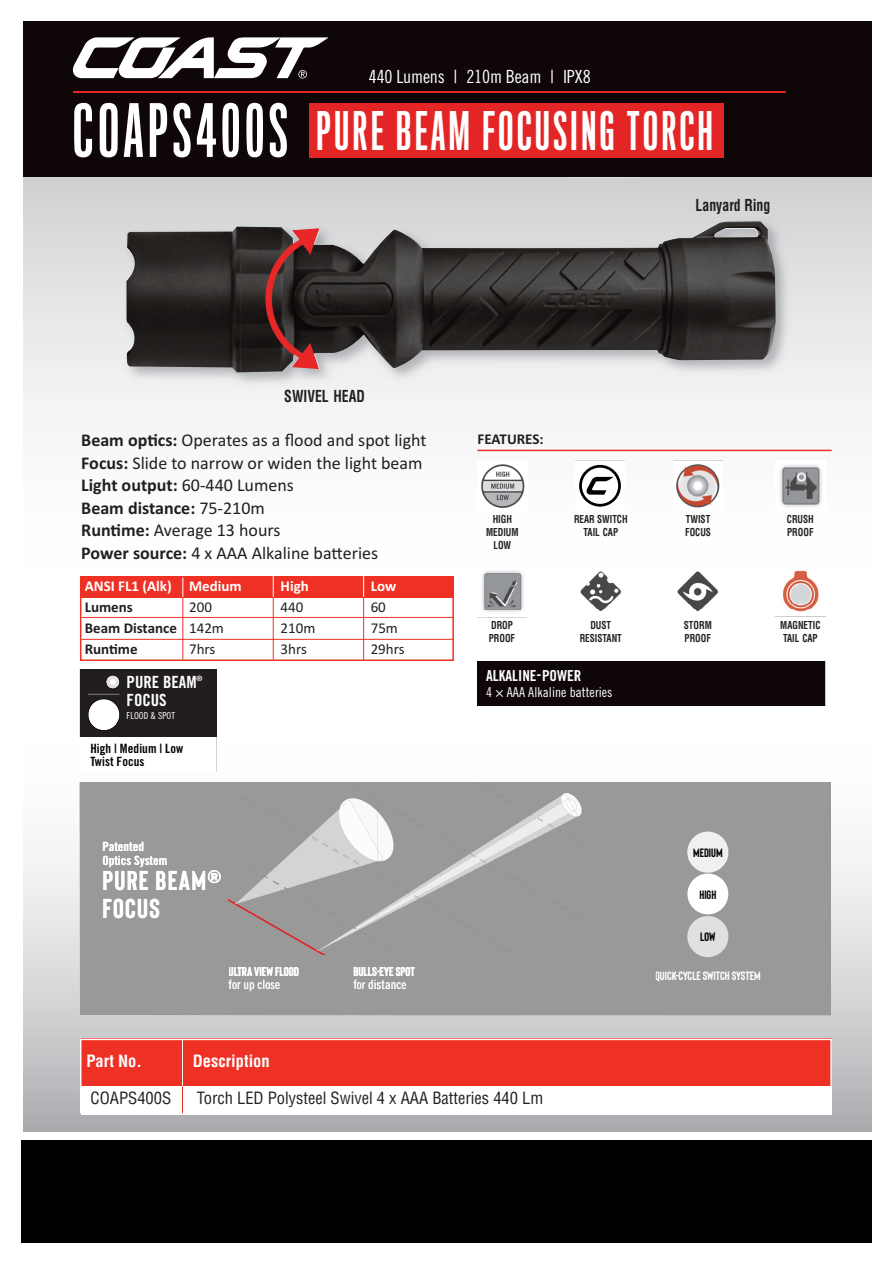
<style>
.page{position:relative;width:893px;height:1263px;background:#fff}
.page>*{position:absolute;margin:0;border:0;box-sizing:border-box;transform-origin:0 0}
.t1{font:67.2px "Titling Gothic FB Skyline Standard";letter-spacing:.075em;color:#fff}
.t2{font:48.75px "Titling Gothic FB Skyline Standard";letter-spacing:.075em;color:#fff}
.t3{font:27.3px "Bison Bold+T42";letter-spacing:.05em;color:#fff}
.t4{font:18.15px "Trade Gothic LT Std Cn 18";letter-spacing:-.01em;color:#fff}
.t5{font:18.15px "Bison Bold+T42";color:#fff}
.t6{font:18px/22.5px "Calibri";color:#231f20}
.t7{font:16.8px "Trade Gothic LT Std Bd Cn 20";color:#fff}
.t8{font:condensed 16.5px "Helvetica";color:#231f20}
.t9{font:700 condensed 16.5px "Helvetica";color:#fff}
.t10{font:700 condensed 16.05px "Helvetica";color:#231f20;scale:.86 1}
.t11{font:15.15px "Trade Gothic LT Std Bd Cn 20";color:#fff}
.t12{font:700 15px "Calibri";color:#231f20}
.t13{font:15px "Calibri";color:#231f20}
.t14{font:700 15px "Calibri";color:#fff}
.t15{font:13.65px "Trade Gothic LT Std Cn 18";letter-spacing:.005em;color:#fff}
.t16{font:12.75px "Bison Bold+T42";color:#fff}
.t17{font:12.75px "Trade Gothic LT Std Cn 18";color:#fff}
.t18{font:12.75px "Trade Gothic LT Std Bd Cn 20";color:#fff}
.t19{font:12.75px "Trade Gothic LT Std Bd Cn 20";letter-spacing:.005em;color:#000}
.t20{font:12.15px "Bison Bold+T42";color:#fff}
.t21{font:12.15px "Bison Bold+T42";color:#000}
.t22{font:700 condensed 10.65px/12.8px "Helvetica";color:#231f20;scale:.86 1}
.t23{font:9.6px "Trade Gothic LT Std Cn 18";color:#fff}
.t24{font:7.5px "Trade Gothic LT Std Bd Cn 20";color:#fff}
.s1{font-size:48.75px}
.s2{font-weight:700}
.s3{font-weight:400}
</style>
<div class="page">
<img style="left:23px;top:720px;width:848px;height:412px">
<div style="left:81px;top:1084px;width:750px;height:30px;background:#fff"></div>
<div style="left:81px;top:1039px;width:750px;height:47px;background:#ef3024"></div>
<div style="left:80px;top:1039px;width:751px;height:74px;border:2px solid #fff"></div>
<hr style="left:182px;top:1039px;width:1px;height:47px;background:#fff">
<svg style="left:182px;top:1086px;width:1px;height:27px"></svg>
<img style="left:23px;top:178px;width:848px;height:428px">
<img style="left:108px;top:211px;width:704px;height:193px">
<img style="left:126px;top:221px;width:649px;height:151px">
<div style="left:23px;top:21px;width:848px;height:156px;background:#0e0607"></div>
<hr style="left:73px;top:91px;width:712px;height:2px;background:#e32525">
<svg style="left:73px;top:37px;width:255px;height:42px"></svg>
<div style="left:309px;top:103px;width:414px;height:55px;background:#e32525"></div>
<div style="left:80px;top:783px;width:750px;height:232px;background:#999"></div>
<div style="left:687px;top:874px;width:41px;height:40px;background:#fff;border-radius:50%"></div>
<svg style="left:694px;top:867px;width:28px;height:6px"></svg>
<hr style="left:692px;top:866px;width:31px;height:1px;background:#f0f0f0">
<hr style="left:691px;top:865px;width:33px;height:1px;background:#f0f0f0">
<hr style="left:690px;top:864px;width:35px;height:1px;background:#f0f0f0">
<hr style="left:690px;top:863px;width:35px;height:1px;background:#f0f0f0">
<hr style="left:689px;top:862px;width:37px;height:1px;background:#f0f0f0">
<hr style="left:689px;top:861px;width:37px;height:1px;background:#f0f0f0">
<hr style="left:689px;top:860px;width:37px;height:1px;background:#f0f0f0">
<hr style="left:688px;top:859px;width:39px;height:1px;background:#f0f0f0">
<hr style="left:688px;top:858px;width:39px;height:1px;background:#f0f0f0">
<hr style="left:688px;top:857px;width:40px;height:1px;background:#f0f0f0">
<svg style="left:687px;top:849px;width:6px;height:8px"></svg>
<svg style="left:722px;top:849px;width:6px;height:8px"></svg>
<hr style="left:687px;top:848px;width:41px;height:1px;background:#f0f0f0">
<hr style="left:688px;top:847px;width:40px;height:1px;background:#f0f0f0">
<hr style="left:688px;top:846px;width:39px;height:1px;background:#f0f0f0">
<hr style="left:688px;top:845px;width:39px;height:1px;background:#f0f0f0">
<hr style="left:689px;top:844px;width:37px;height:1px;background:#f0f0f0">
<hr style="left:689px;top:843px;width:37px;height:1px;background:#f0f0f0">
<hr style="left:689px;top:842px;width:37px;height:1px;background:#f0f0f0">
<hr style="left:690px;top:841px;width:35px;height:1px;background:#f0f0f0">
<hr style="left:690px;top:840px;width:34px;height:1px;background:#f0f0f0">
<hr style="left:692px;top:839px;width:32px;height:1px;background:#f0f0f0">
<hr style="left:692px;top:838px;width:31px;height:1px;background:#f0f0f0">
<svg style="left:693px;top:832px;width:29px;height:6px"></svg>
<svg style="left:228px;top:793px;width:354px;height:162px"></svg>
<svg style="left:687px;top:916px;width:41px;height:41px"></svg>
<div style="left:693px;top:849px;width:29px;height:8px;background:#f0f0f0"></div>
<div style="left:477px;top:661px;width:348px;height:44px;background:#0e0607"></div>
<hr style="left:477px;top:450px;width:354px;height:1px;background:#ef3024">
<div style="left:80px;top:737px;width:136px;height:34px;background:#fff"></div>
<svg style="left:80px;top:669px;width:136px;height:68px"></svg>
<div style="left:127px;top:676px;width:68px;height:12px;background:#221e20"></div>
<div style="left:477px;top:461px;width:50px;height:50px;background:#fff"></div>
<img style="left:481px;top:464px;width:44px;height:44px">
<img style="left:624px;top:461px;width:1px;height:50px">
<div style="left:575px;top:461px;width:49px;height:50px;background:#fff"></div>
<svg style="left:579px;top:465px;width:42px;height:42px"></svg>
<div style="left:582px;top:468px;width:36px;height:36px;background:#fff;border-radius:50%"></div>
<svg style="left:586px;top:477px;width:27px;height:18px"></svg>
<div style="left:673px;top:461px;width:49px;height:50px;background:#fff"></div>
<img style="left:676px;top:464px;width:44px;height:44px">
<svg style="left:775px;top:461px;width:50px;height:50px"></svg>
<svg style="left:477px;top:568px;width:49px;height:44px;fill:#94979b"></svg>
<img style="left:576px;top:567px;width:49px;height:45px">
<img style="left:673px;top:567px;width:49px;height:45px">
<img style="left:775px;top:567px;width:50px;height:45px">
<hr style="left:82px;top:617px;width:372px;height:1px;background:#ef3024">
<hr style="left:82px;top:639px;width:372px;height:1px;background:#ef3024">
<div style="left:80px;top:576px;width:374px;height:21px;background:#ef3024"></div>
<svg style="left:182px;top:579px;width:1px;height:18px"></svg>
<hr style="left:182px;top:597px;width:1px;height:63px;background:#ef3024">
<div style="left:80px;top:576px;width:374px;height:85px;border:2px solid #ef3024"></div>
<svg style="left:363px;top:576px;width:1px;height:21px"></svg>
<hr style="left:363px;top:597px;width:1px;height:63px;background:#ef3024">
<svg style="left:273px;top:576px;width:1px;height:21px"></svg>
<hr style="left:273px;top:597px;width:1px;height:63px;background:#ef3024">
<div style="left:21px;top:1141px;width:850px;height:102px;background:#000"></div>
<p class="t4" style="left:369px;top:70px;width:77px">440 Lumens</p>
<p class="t4" style="left:563px;top:70px;width:29px">IPX8</p>
<p class="t4" style="left:453px;top:70px;width:6px">|</p>
<p class="t4" style="left:466px;top:70px;width:77px">210m Beam</p>
<p class="t4" style="left:550px;top:70px;width:6px">|</p>
<h2 class="t2" style="left:371px;top:111px;width:343px">E BEAM FOCUSING TORCH</h2>
<h1 class="t1" style="left:73px;top:103px;width:296px">OC APS400S <span class="s1">PUR</span></h1>
<p class="t10" style="left:284px;top:389px;width:95px">SWIVEL HEAD</p>
<p class="t10" style="left:695px;top:198px;width:89px">Lanyard Ring</p>
<p class="t6" style="left:81px;top:430px;width:347px"><span class="s2">Beam op-cs:</span> Operates as a flood and spot light <span class="s2">Focus:</span> Slide to narrow or widen the light beam <span class="s2">Light output:</span> 60-440 Lumens<br><span class="s2">Beam distance:</span> 75-210m<br><span class="s2">Run-me:</span> Average 13 hours<br><span class="s2">Power source:</span> 4 x AAA Alkaline ba-eries</p>
<p class="t12" style="left:477px;top:434px;width:68px">FEATURES:</p>
<p class="t22" style="left:486px;top:513px;width:39px;text-align:center">HIGH<br>MEDIUM<br>LOW</p>
<p class="t22" style="left:574px;top:513px;width:64px;text-align:center">REAR SWITCH<br>TAIL CAP</p>
<p class="t22" style="left:685px;top:513px;width:32px">TWIST<br>FOCUS</p>
<p class="t22" style="left:787px;top:513px;width:33px">CRUSH<br>PROOF</p>
<p class="t14" style="left:85px;top:581px;width:159px">ANSI FL1 (Alk) Medium</p>
<p class="t14" style="left:280px;top:581px;width:30px">High</p>
<p class="t14" style="left:371px;top:581px;width:27px">Low</p>
<p class="t12" style="left:85px;top:602px;width:50px">Lumens</p>
<p class="t13" style="left:189px;top:602px;width:24px">200</p>
<p class="t13" style="left:280px;top:602px;width:24px">440</p>
<p class="t13" style="left:370px;top:602px;width:17px">60</p>
<p class="t12" style="left:85px;top:623px;width:141px">Beam Distance <span class="s3">142m</span></p>
<p class="t13" style="left:280px;top:623px;width:36px">210m</p>
<p class="t13" style="left:371px;top:623px;width:29px">75m</p>
<p class="t12" style="left:85px;top:644px;width:54px">Run-me</p>
<p class="t13" style="left:189px;top:644px;width:28px">7hrs</p>
<p class="t13" style="left:280px;top:644px;width:28px">3hrs</p>
<p class="t13" style="left:370px;top:644px;width:35px">29hrs</p>
<p class="t24" style="left:197px;top:675px;width:7px">®</p>
<p class="t7" style="left:127px;top:676px;width:71px">PURE BEAM</p>
<p class="t7" style="left:127px;top:694px;width:42px">FOCUS</p>
<p class="t23" style="left:127px;top:712px;width:50px">FLOOD &amp; SPOT</p>
<p class="t19" style="left:90px;top:744px;width:94px">High | Medium | Low</p>
<p class="t19" style="left:90px;top:757px;width:56px">Twist Focus</p>
<p class="t18" style="left:102px;top:842px;width:43px">Patented</p>
<p class="t18" style="left:102px;top:842px;width:43px">Patented</p>
<p class="t18" style="left:102px;top:856px;width:66px">Optics System</p>
<p class="t5" style="left:208px;top:871px;width:15px">®</p>
<h3 class="t3" style="left:102px;top:871px;width:105px">PURE BEAM</h3>
<h3 class="t3" style="left:102px;top:899px;width:59px">FOCUs</h3>
<p class="t16" style="left:229px;top:963px;width:62px">ULTRA VIEW FLO</p>
<p class="t16" style="left:247px;top:967px;width:53px">A VIEW FLOOD</p>
<p class="t16" style="left:353px;top:967px;width:63px">BULLS-EYE SPOT</p>
<p class="t17" style="left:229px;top:979px;width:53px">for up close</p>
<p class="t17" style="left:229px;top:979px;width:53px">for up close</p>
<p class="t17" style="left:353px;top:979px;width:54px">for distance</p>
<p class="t22" style="left:489px;top:620px;width:32px">DROP<br>PROOF</p>
<p class="t22" style="left:683px;top:620px;width:34px">STORM<br>PROOF</p>
<p class="t22" style="left:780px;top:620px;width:48px">MAGNETIC<br>TAIL CAP</p>
<p class="t22" style="left:579px;top:620px;width:51px;text-align:center">DUST<br>RESISTANT</p>
<p class="t11" style="left:486px;top:670px;width:97px">ALKALINE POWER</p>
<p class="t15" style="left:486px;top:687px;width:128px">4 × AAA Alkaline batteries</p>
<p class="t21" style="left:693px;top:848px;width:31px">MEDIUM</p>
<p class="t21" style="left:699px;top:890px;width:19px">HIGH</p>
<p class="t21" style="left:700px;top:933px;width:17px">LOW</p>
<p class="t20" style="left:655px;top:972px;width:107px">QUICK-CY SWITCH SYSTEM</p>
<p class="t20" style="left:687px;top:972px;width:15px">CLE</p>
<p class="t9" style="left:86px;top:1054px;width:57px">Part No.</p>
<p class="t9" style="left:193px;top:1054px;width:78px">Description</p>
<p class="t8" style="left:91px;top:1091px;width:82px">COAPS400S</p>
<p class="t8" style="left:197px;top:1091px;width:348px">Torch LED Polysteel Swivel 4 x AAA Batteries 440 Lm</p>
</div>
